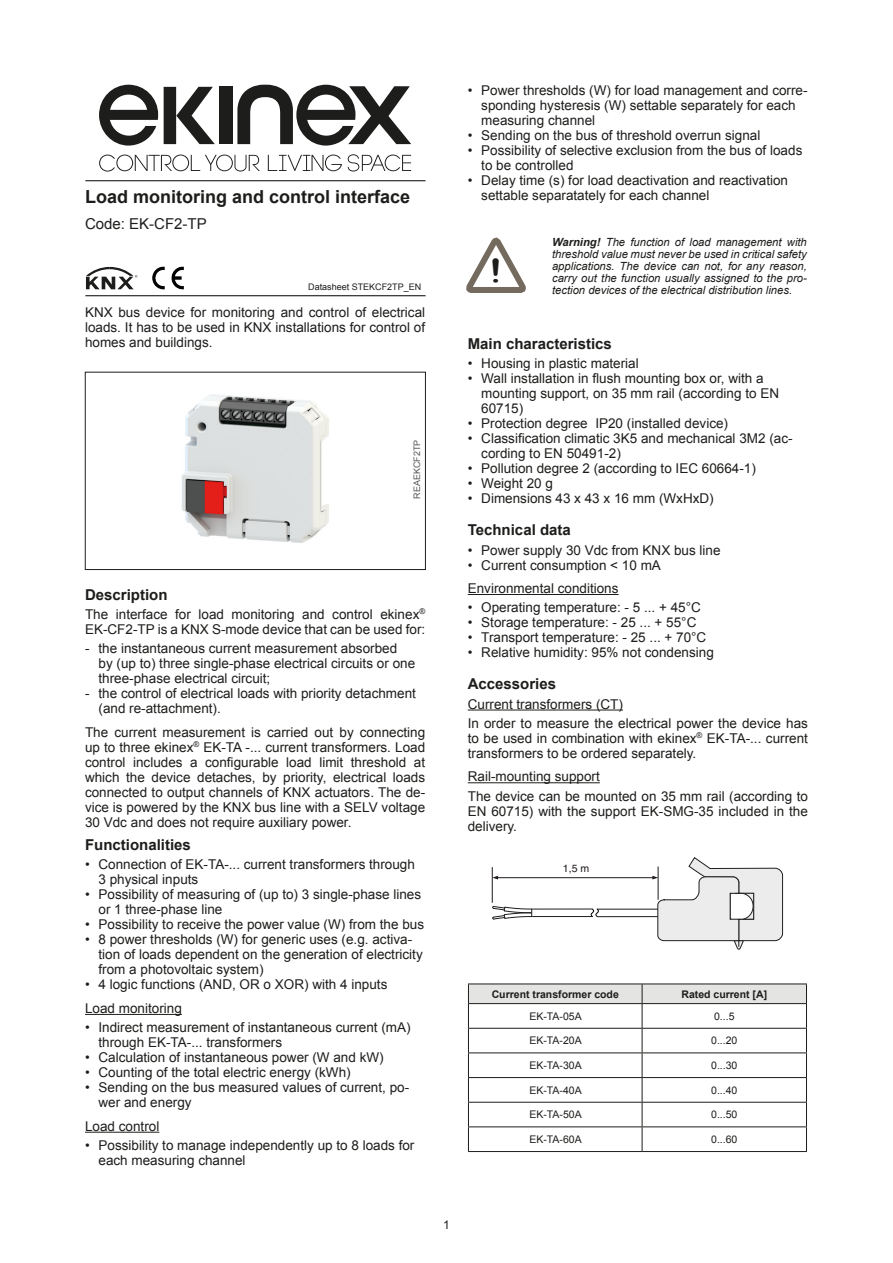
<style>
.page{position:relative;width:893px;height:1263px;background:#fff}
.page>*{position:absolute;margin:0;border:0;box-sizing:border-box;transform-origin:0 0}
.numeri_immagini{font:700 39px "Courier New";color:#1d1d1b}
.Titolo_scheda{font:700 18px "Arial";color:#1d1d1b}
.titolo_paragrafo{font:700 15px "Arial";color:#1d1d1b}
.Titolo_scheda-2{font:15px "Arial";color:#1d1d1b}
.testo{font:13.5px/15px "Arial";color:#1d1d1b}
.fine_sottoparagrafo{font:13.5px/15px "Arial";color:#1d1d1b;text-align:justify}
.corpo_testo_base{font:13.5px/15px "Arial";color:#1d1d1b;text-align:justify}
.corpo_testo_paragraf{font:13.5px/15px "Arial";color:#1d1d1b;text-align:justify}
.sottotitolo{font:13.5px "Arial";color:#1d1d1b}
.testo_mezzo_par{font:13.5px/15px "Arial";color:#1d1d1b}
.t1{font:12px "Arial";color:#1d1d1b}
.avvertenze{font:italic 11.25px/12px "Arial";color:#1d1d1b;text-align:justify}
.codice_immagine{font:10.5px "Arial";color:#1d1d1b}
.codice_immagine-2{font:700 10.5px "Arial";color:#1d1d1b}
.t2{font:10.5px "Helvetica";color:#201a1b}
.codice_immagine-3{font:9px "Arial";color:#1d1d1b}
.codice_immagine-4{font:9px "Arial";color:#575756}
.s1{font-weight:700}
</style>
<div class="page">
<svg style="left:164px;top:87px;width:51px;height:57px"></svg>
<div style="left:219px;top:87px;width:13px;height:57px;background:#1d1d1b"></div>
<svg style="left:99px;top:85px;width:59px;height:61px"></svg>
<svg style="left:237px;top:85px;width:174px;height:61px"></svg>
<svg style="left:99px;top:155px;width:161px;height:17px"></svg>
<svg style="left:268px;top:155px;width:74px;height:16px"></svg>
<svg style="left:348px;top:154px;width:63px;height:18px"></svg>
<hr style="left:85px;top:1014px;width:97px;height:1px;background:#1d1d1b">
<hr style="left:85px;top:1132px;width:74px;height:1px;background:#1d1d1b">
<svg style="left:86px;top:267px;width:51px;height:22px"></svg>
<img style="left:152px;top:266px;width:32px;height:24px">
<hr style="left:85px;top:180px;width:341px;height:1px;background:#1d1d1b">
<hr style="left:85px;top:295px;width:341px;height:1px;background:#1d1d1b">
<svg style="left:466px;top:237px;width:60px;height:56px"></svg>
<hr style="left:468px;top:594px;width:151px;height:1px;background:#1d1d1b">
<hr style="left:468px;top:709px;width:155px;height:1px;background:#1d1d1b">
<hr style="left:468px;top:782px;width:132px;height:1px;background:#1d1d1b">
<svg style="left:493px;top:876px;width:5px;height:3px"></svg>
<hr style="left:598px;top:916px;width:60px;height:1px;background:#201a1b">
<hr style="left:598px;top:909px;width:60px;height:1px;background:#201a1b">
<hr style="left:492px;top:867px;width:1px;height:36px;background:#201a1b">
<hr style="left:496px;top:877px;width:157px;height:1px;background:#201a1b">
<hr style="left:532px;top:908px;width:60px;height:1px;background:#1d1e1c">
<hr style="left:533px;top:916px;width:59px;height:1px;background:#1d1e1c">
<svg style="left:590px;top:908px;width:9px;height:10px"></svg>
<svg style="left:492px;top:906px;width:42px;height:14px"></svg>
<svg style="left:652px;top:857px;width:131px;height:93px"></svg>
<hr style="left:468px;top:983px;width:174px;height:1px;background:#1d1d1b">
<hr style="left:642px;top:983px;width:165px;height:1px;background:#1d1d1b">
<svg style="left:468px;top:984px;width:339px;height:167px"></svg>
<hr style="left:468px;top:1151px;width:174px;height:1px;background:#1d1d1b">
<hr style="left:642px;top:1151px;width:165px;height:1px;background:#1d1d1b">
<img style="left:181px;top:394px;width:148px;height:149px">
<div style="left:85px;top:372px;width:341px;height:198px;border:1px solid #1d1d1b"></div>
<p class="Titolo_scheda" style="left:85px;top:185px;width:327px">Load monitoring and control interface</p>
<p class="Titolo_scheda-2" style="left:85px;top:214px;width:123px">Code: EK-CF2-TP</p>
<p class="codice_immagine-3" style="left:308px;top:280px;width:115px">Datasheet STEKCF2TP_EN</p>
<p class="corpo_testo_base" style="left:85px;top:305px;width:342px">KNX bus device for monitoring and control of electrical loads. It has to be used in KNX installations for control of homes and buildings.</p>
<p class="codice_immagine-4" style="left:411px;top:498px;width:61px;rotate:-90deg">REAEKCF2TP</p>
<p class="titolo_paragrafo" style="left:85px;top:584px;width:84px">Description</p>
<p class="testo_mezzo_par" style="left:85px;top:607px;width:342px">The interface for load monitoring and control ekinex<sup>®<br></sup>EK-CF2-TP is a KNX S-mode device that can be used for:</p>
<p class="testo" style="left:99px;top:641px;width:318px;text-indent:-14px">- the instantaneous current measurement absorbed<br>by (up to) three single-phase electrical circuits or one three-phase electrical circuit;</p>
<p class="testo" style="left:99px;top:686px;width:319px;text-indent:-14px">- the control of electrical loads with priority detachment (and re-attachment).</p>
<p class="testo" style="left:85px;top:725px;width:342px;text-align:justify">The current measurement is carried out by connecting up to three ekinex<sup>®</sup> EK-TA -... current transformers. Load control includes a configurable load limit threshold at which the device detaches, by priority, electrical loads connected to output channels of KNX actuators. The de&shy;vice is powered by the KNX bus line with a SELV voltage 30 Vdc and does not require auxiliary power.</p>
<p class="titolo_paragrafo" style="left:85px;top:835px;width:107px">Functionalities</p>
<p class="testo" style="left:99px;top:857px;width:318px;text-indent:-14px">• Connection of EK-TA-... current transformers through<br>3 physical inputs</p>
<p class="testo" style="left:99px;top:887px;width:324px;text-indent:-14px">• Possibility of measuring of (up to) 3 single-phase lines or 1 three-phase line</p>
<p class="testo" style="left:85px;top:917px;width:341px">• Possibility to receive the power value (W) from the bus</p>
<p class="testo" style="left:99px;top:932px;width:326px;text-indent:-14px">• 8 power thresholds (W) for generic uses (e.g. activa&shy;tion of loads dependent on the generation of electricity from a photovoltaic system)</p>
<p class="testo" style="left:85px;top:977px;width:304px">• 4 logic functions (AND, OR o XOR) with 4 inputs</p>
<p class="sottotitolo" style="left:85px;top:999px;width:98px">Load monitoring</p>
<p class="testo" style="left:99px;top:1020px;width:314px;text-indent:-14px">• Indirect measurement of instantaneous current (mA) through EK-TA-... transformers</p>
<p class="testo" style="left:85px;top:1050px;width:300px">• Calculation of instantaneous power (W and kW)</p>
<p class="testo" style="left:85px;top:1065px;width:267px">• Counting of the total electric energy (kWh)</p>
<p class="testo" style="left:99px;top:1080px;width:312px;text-indent:-14px">• Sending on the bus measured values of current, po&shy;wer and energy</p>
<p class="sottotitolo" style="left:85px;top:1117px;width:76px">Load control</p>
<p class="testo" style="left:99px;top:1138px;width:317px;text-indent:-14px">• Possibility to manage independently up to 8 loads for each measuring channel</p>
<p class="testo" style="left:481px;top:83px;width:328px;text-indent:-14px">• Power thresholds (W) for load management and corre&shy;sponding hysteresis (W) settable separately for each measuring channel</p>
<p class="testo" style="left:468px;top:128px;width:294px">• Sending on the bus of threshold overrun signal</p>
<p class="testo" style="left:481px;top:143px;width:323px;text-indent:-14px">• Possibility of selective exclusion from the bus of loads to be controlled</p>
<p class="testo" style="left:481px;top:173px;width:308px;text-indent:-14px">• Delay time (s) for load deactivation and reactivation settable separatately for each channel</p>
<p class="numeri_immagini" style="left:484px;top:246px;width:25px">!</p>
<p class="avvertenze" style="left:552px;top:236px;width:256px"><span class="s1">Warning!</span> The function of load management with threshold value must never be used in critical safety applications. The device can not, for any reason, carry out the function usually assigned to the pro&shy;tection devices of the electrical distribution lines.</p>
<p class="titolo_paragrafo" style="left:468px;top:334px;width:146px">Main characteristics</p>
<p class="testo" style="left:468px;top:356px;width:173px">• Housing in plastic material</p>
<p class="testo" style="left:481px;top:371px;width:299px;text-indent:-14px">• Wall installation in flush mounting box or, with a mounting support, on 35 mm rail (according to EN<br>60715)</p>
<p class="testo" style="left:468px;top:416px;width:262px">• Protection degree IP20 (installed device)</p>
<p class="testo" style="left:481px;top:431px;width:313px;text-indent:-14px">• Classification climatic 3K5 and mechanical 3M2 (ac&shy;cording to EN 50491-2)</p>
<p class="testo" style="left:468px;top:461px;width:290px">• Pollution degree 2 (according to IEC 60664-1)</p>
<p class="testo" style="left:468px;top:476px;width:87px">• Weight 20 g</p>
<p class="testo" style="left:468px;top:491px;width:248px">• Dimensions 43 x 43 x 16 mm (WxHxD)</p>
<p class="titolo_paragrafo" style="left:468px;top:520px;width:105px">Technical data</p>
<p class="testo" style="left:468px;top:542px;width:254px">• Power supply 30 Vdc from KNX bus line</p>
<p class="testo" style="left:468px;top:557px;width:195px">• Current consumption &lt; 10 mA</p>
<p class="sottotitolo" style="left:468px;top:579px;width:152px">Environmental conditions</p>
<p class="testo" style="left:468px;top:600px;width:235px">• Operating temperature: - 5 ... + 45°C</p>
<p class="testo" style="left:468px;top:615px;width:230px">• Storage temperature: - 25 ... + 55°C</p>
<p class="testo" style="left:468px;top:630px;width:240px">• Transport temperature: - 25 ... + 70°C</p>
<p class="testo" style="left:468px;top:645px;width:248px">• Relative humidity: 95% not condensing</p>
<p class="titolo_paragrafo" style="left:468px;top:674px;width:90px">Accessories</p>
<p class="sottotitolo" style="left:468px;top:695px;width:157px">Current transformers (CT)</p>
<p class="fine_sottoparagrafo" style="left:468px;top:716px;width:342px">In order to measure the electrical power the device has to be used in combination with ekinex<sup>®</sup> EK-TA-... current transformers to be ordered separately.</p>
<p class="sottotitolo" style="left:468px;top:768px;width:134px">Rail-mounting support</p>
<p class="corpo_testo_paragraf" style="left:468px;top:788px;width:342px">The device can be mounted on 35 mm rail (according to EN 60715) with the support EK-SMG-35 included in the delivery.</p>
<p class="t2" style="left:563px;top:862px;width:28px">1,5 m</p>
<p class="codice_immagine-2" style="left:492px;top:987px;width:129px">Current transformer code</p>
<p class="codice_immagine-2" style="left:681px;top:987px;width:87px">Rated current [A]</p>
<p class="codice_immagine" style="left:529px;top:1009px;width:54px">EK-TA-05A</p>
<p class="codice_immagine" style="left:714px;top:1009px;width:22px">0...5</p>
<p class="codice_immagine" style="left:529px;top:1034px;width:54px">EK-TA-20A</p>
<p class="codice_immagine" style="left:711px;top:1034px;width:28px">0...20</p>
<p class="codice_immagine" style="left:529px;top:1058px;width:54px">EK-TA-30A</p>
<p class="codice_immagine" style="left:711px;top:1058px;width:28px">0...30</p>
<p class="codice_immagine" style="left:529px;top:1083px;width:54px">EK-TA-40A</p>
<p class="codice_immagine" style="left:711px;top:1083px;width:28px">0...40</p>
<p class="codice_immagine" style="left:529px;top:1108px;width:54px">EK-TA-50A</p>
<p class="codice_immagine" style="left:711px;top:1108px;width:28px">0...50</p>
<p class="codice_immagine" style="left:529px;top:1132px;width:54px">EK-TA-60A</p>
<p class="codice_immagine" style="left:711px;top:1132px;width:28px">0...60</p>
<p class="t1" style="left:443px;top:1217px;width:8px">1</p>
</div>
